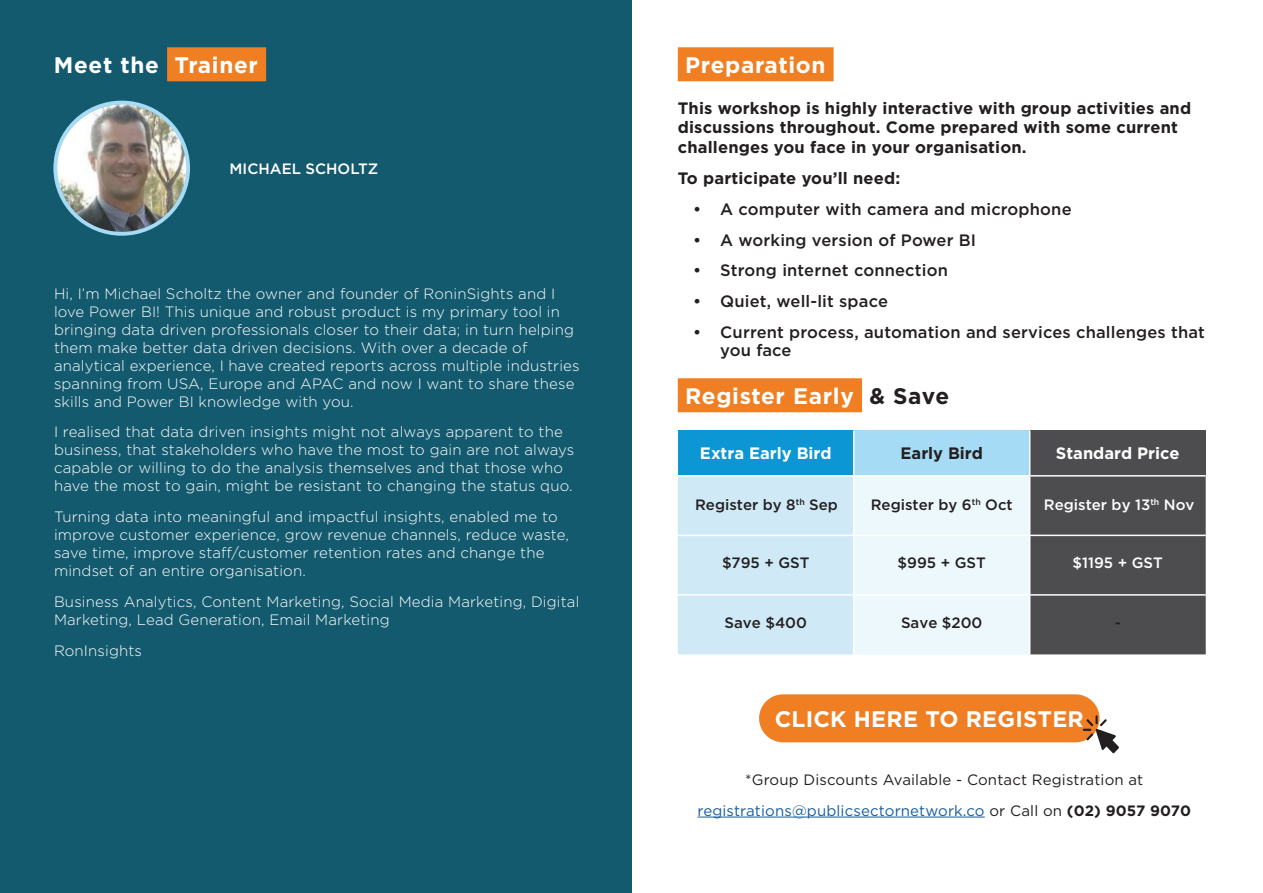
<style>
.page{position:relative;width:1263px;height:893px;background:#fff}
.page>*{position:absolute;margin:0;border:0;box-sizing:border-box;transform-origin:0 0}
.Body_Text{font:700 22.5px "Gotham";letter-spacing:.025em;color:#fff}
.Body_Text-2{font:700 16.5px/19.8px "Gotham";letter-spacing:.01em;color:#231f20}
.t1{font:500 16.5px/18px "Gotham";letter-spacing:.01em;color:#231f20}
.Headers{font:700 16.5px "Gotham";color:#fff}
.Headers-2{font:700 16.5px "Gotham";color:#231f20}
.Body_Text-3{font:300 15px/18px "Gotham";letter-spacing:.01em;color:#fff}
.Body_Text-4{font:15px "Gotham";letter-spacing:.01em;color:#175d9e}
.Body_Text-5{font:15px "Gotham";letter-spacing:.01em;color:#231f20}
.Headers-3{font:500 15px "Gotham";color:#231f20}
.Headers-4{font:500 15px "Gotham Pro";color:#231f20}
.Headers-5{font:500 15px "Gotham";color:#fff}
.Headers-6{font:500 15px "Gotham Pro";color:#fff}
.s1{color:#231f20}
.s2{font-weight:700;color:#231f20}
</style>
<div class="page">
<div style="left:759px;top:694px;width:340px;height:48px;background:#ef7f22;border-radius:24px"></div>
<svg style="left:1083px;top:715px;width:36px;height:38px"></svg>
<div style="left:678px;top:47px;width:156px;height:34px;background:#ef7f22"></div>
<div style="left:678px;top:378px;width:184px;height:34px;background:#ef7f22"></div>
<div style="left:678px;top:431px;width:176px;height:45px;background:#0d96d4"></div>
<div style="left:854px;top:431px;width:176px;height:45px;background:#a6dbf5"></div>
<div style="left:1030px;top:431px;width:176px;height:45px;background:#4d4d4f"></div>
<svg style="left:678px;top:477px;width:528px;height:177px;background:#adbac0"></svg>
<hr style="left:678px;top:535px;width:176px;height:1px;background:#fff">
<hr style="left:854px;top:535px;width:176px;height:1px;background:#fff">
<hr style="left:1030px;top:535px;width:176px;height:1px;background:#fff">
<hr style="left:678px;top:594px;width:176px;height:2px;background:#fff">
<hr style="left:854px;top:594px;width:176px;height:2px;background:#fff">
<hr style="left:1030px;top:594px;width:176px;height:2px;background:#fff">
<hr style="left:853px;top:431px;width:1px;height:44px;background:#fff">
<hr style="left:853px;top:477px;width:1px;height:58px;background:#fff">
<hr style="left:853px;top:536px;width:1px;height:58px;background:#fff">
<hr style="left:853px;top:596px;width:1px;height:58px;background:#fff">
<hr style="left:678px;top:475px;width:176px;height:2px;background:#fff">
<hr style="left:1030px;top:475px;width:176px;height:2px;background:#fff">
<hr style="left:854px;top:475px;width:176px;height:2px;background:#fff">
<hr style="left:1029px;top:431px;width:1px;height:44px;background:#fff">
<hr style="left:1029px;top:477px;width:1px;height:58px;background:#fff">
<hr style="left:1029px;top:536px;width:1px;height:58px;background:#fff">
<hr style="left:1029px;top:596px;width:1px;height:58px;background:#fff">
<div style="left:0;top:0;width:631px;height:893px;background:#145a6e"></div>
<img style="left:58px;top:103px;width:130px;height:131px">
<div style="left:53px;top:101px;width:137px;height:135px;border:4px solid #a6dbf5;border-radius:50%"></div>
<div style="left:167px;top:47px;width:99px;height:34px;background:#ef7f22"></div>
<hr style="left:697px;top:817px;width:288px;height:1px;background:#175d9e">
<p class="Body_Text" style="left:54px;top:50px;width:206px">Meet the Trainer</p>
<p class="Headers-5" style="left:230px;top:159px;width:150px">MICHAEL SCHOLTZ</p>
<p class="Body_Text-3" style="left:54px;top:284px;width:527px">Hi, I’m Michael Scholtz the owner and founder of RoninSights and I love Power BI! This unique and robust product is my primary tool in bringing data driven professionals closer to their data; in turn helping them make better data driven decisions. With over a decade of analytical experience, I have created reports across multiple industries spanning from USA, Europe and APAC and now I want to share these skills and Power BI knowledge with you.</p>
<p class="Body_Text-3" style="left:54px;top:423px;width:522px">I realised that data driven insights might not always apparent to the business, that stakeholders who have the most to gain are not always capable or willing to do the analysis themselves and that those who have the most to gain, might be resistant to changing the status quo.</p>
<p class="Body_Text-3" style="left:54px;top:507px;width:516px">Turning data into meaningful and impactful insights, enabled me to improve customer experience, grow revenue channels, reduce waste, save time, improve staff/customer retention rates and change the mindset of an entire organisation.</p>
<p class="Body_Text-3" style="left:54px;top:592px;width:527px">Business Analytics, Content Marketing, Social Media Marketing, Digital<br>Marketing, Lead Generation, Email Marketing</p>
<p class="Body_Text-3" style="left:54px;top:641px;width:90px">RonInsights</p>
<p class="Body_Text" style="left:685px;top:50px;width:142px">Preparation</p>
<p class="Body_Text-2" style="left:678px;top:98px;width:515px">This workshop is highly interactive with group activities and discussions throughout. Come prepared with some current challenges you face in your organisation.</p>
<p class="Body_Text-2" style="left:678px;top:168px;width:224px">To participate you’ll need:</p>
<p class="t1" style="left:693px;top:200px;width:380px">• A computer with camera and microphone</p>
<p class="t1" style="left:693px;top:230px;width:284px">• A working version of Power BI</p>
<p class="t1" style="left:693px;top:261px;width:256px">• Strong internet connection</p>
<p class="t1" style="left:693px;top:292px;width:196px">• Quiet, well-lit space</p>
<p class="t1" style="left:720px;top:323px;width:486px;text-indent:-27px">• Current process, automation and services challenges that you face</p>
<p class="Body_Text" style="left:685px;top:381px;width:273px">Register Early <span class="s1">&amp; Save</span>!</p>
<p class="Headers" style="left:700px;top:442px;width:133px">Extra Early Bird</p>
<p class="Headers-2" style="left:900px;top:442px;width:84px">Early Bird</p>
<p class="Headers" style="left:1056px;top:442px;width:125px">Standard Price</p>
<p class="Headers-4" style="left:695px;top:496px;width:144px">Register by 8<sup>th</sup> Sep</p>
<p class="Headers-4" style="left:871px;top:496px;width:143px">Register by 6<sup>th</sup> Oct</p>
<p class="Headers-6" style="left:1044px;top:496px;width:152px">Register by 13<sup>th</sup> Nov</p>
<p class="Headers-3" style="left:722px;top:553px;width:89px">$795 + GST</p>
<p class="Headers-3" style="left:898px;top:553px;width:90px">$995 + GST</p>
<p class="Headers-5" style="left:1072px;top:553px;width:92px">$1195 + GST</p>
<p class="Headers-3" style="left:724px;top:613px;width:84px">Save $400</p>
<p class="Headers-3" style="left:901px;top:613px;width:83px">Save $200</p>
<p class="Headers-3" style="left:1115px;top:613px;width:8px">-</p>
<p class="Body_Text" style="left:775px;top:704px;width:311px">CLICK HERE TO REGISTER</p>
<p class="Body_Text-5" style="left:745px;top:770px;width:400px">*Group Discounts Available - Contact Registration at</p>
<p class="Body_Text-4" style="left:697px;top:801px;width:495px">registrations@publicsectornetwork.co <span class="s1">or Call on</span> <span class="s2">(02) 9057 9070</span></p>
</div>
